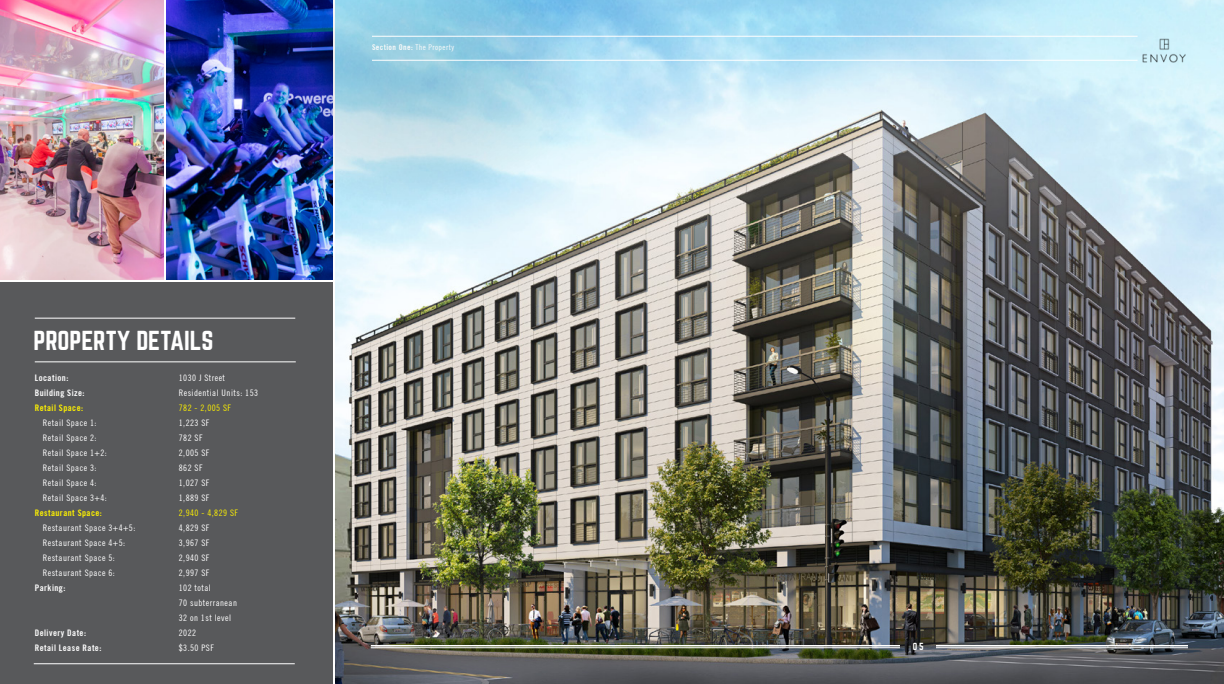
<style>
.page{position:relative;width:1224px;height:684px;background:#fff}
.page>*{position:absolute;margin:0;border:0;box-sizing:border-box;transform-origin:0 0}
.t1{font:24px "Norwester";letter-spacing:-.005em;color:#fff}
.t2{font:condensed 9px/15px "Trade Gothic No.18";letter-spacing:.05em;color:#fff}
.t3{font:700 condensed 9px "Trade Gothic No.20";letter-spacing:.05em;color:#fff}
.t4{font:700 condensed 9px "Trade Gothic No.20";letter-spacing:.05em;color:#fff200}
.t5{font:condensed 9px "Trade Gothic No.18";letter-spacing:.05em;color:#fff200}
.t6{font:9px "Norwester";color:#fff}
.t7{font:700 condensed 8px "Trade Gothic No.20";letter-spacing:.05em;color:#fafafa}
.s1{font-family:"Trade Gothic No.18";font-weight:400}
</style>
<div class="page">
<img style="left:166px;top:0;width:167px;height:279px">
<img style="left:0;top:0;width:164px;height:279px">
<img style="left:336px;top:0;width:888px;height:684px">
<hr style="left:371px;top:645px;width:529px;height:1px;background:#fff">
<hr style="left:371px;top:647px;width:529px;height:1px;background:#fff">
<hr style="left:936px;top:645px;width:252px;height:1px;background:#fff">
<hr style="left:936px;top:647px;width:252px;height:1px;background:#fff">
<div style="left:0;top:282px;width:333px;height:402px;background:#58595b"></div>
<hr style="left:35px;top:318px;width:260px;height:1px;background:#fff">
<hr style="left:34px;top:664px;width:261px;height:1px;background:#fff">
<hr style="left:35px;top:362px;width:261px;height:1px;background:#fff">
<img style="left:227px;top:0;width:371px;height:217px">
<hr style="left:372px;top:60px;width:766px;height:1px;background:#fff">
<hr style="left:372px;top:36px;width:766px;height:1px;background:#fff">
<img style="left:1139px;top:36px;width:49px;height:29px">
<h1 class="t1" style="left:34px;top:329px;width:181px">PROPERTY DETAILS</h1>
<p class="t3" style="left:35px;top:372px;width:35px">Location:</p>
<p class="t2" style="left:179px;top:370px;width:48px">1030 J Street</p>
<p class="t3" style="left:35px;top:387px;width:51px">Building Size:</p>
<p class="t2" style="left:179px;top:385px;width:81px">Residential Units: 153</p>
<p class="t4" style="left:35px;top:402px;width:50px">Retail Space:</p>
<p class="t5" style="left:179px;top:402px;width:54px">782 - 2,005 SF</p>
<p class="t2" style="left:43px;top:415px;width:55px">Retail Space 1:</p>
<p class="t2" style="left:179px;top:415px;width:32px">1,223 SF</p>
<p class="t2" style="left:43px;top:430px;width:55px">Retail Space 2:</p>
<p class="t2" style="left:179px;top:430px;width:25px">782 SF</p>
<p class="t2" style="left:43px;top:445px;width:66px">Retail Space 1+2:</p>
<p class="t2" style="left:179px;top:445px;width:32px">2,005 SF</p>
<p class="t2" style="left:43px;top:460px;width:55px">Retail Space 3:</p>
<p class="t2" style="left:179px;top:460px;width:25px">862 SF</p>
<p class="t2" style="left:43px;top:475px;width:55px">Retail Space 4:</p>
<p class="t2" style="left:179px;top:475px;width:32px">1,027 SF</p>
<p class="t2" style="left:43px;top:490px;width:66px">Retail Space 3+4:</p>
<p class="t2" style="left:179px;top:490px;width:32px">1,889 SF</p>
<p class="t4" style="left:35px;top:507px;width:69px">Restaurant Space:</p>
<p class="t5" style="left:179px;top:507px;width:61px">2,940 - 4,829 SF</p>
<p class="t2" style="left:43px;top:520px;width:94px">Restaurant Space 3+4+5:</p>
<p class="t2" style="left:179px;top:520px;width:32px">4,829 SF</p>
<p class="t2" style="left:43px;top:535px;width:84px">Restaurant Space 4+5:</p>
<p class="t2" style="left:179px;top:535px;width:32px">3,967 SF</p>
<p class="t2" style="left:43px;top:550px;width:74px">Restaurant Space 5:</p>
<p class="t2" style="left:179px;top:550px;width:32px">2,940 SF</p>
<p class="t2" style="left:43px;top:565px;width:74px">Restaurant Space 6:</p>
<p class="t2" style="left:179px;top:565px;width:32px">2,997 SF</p>
<p class="t3" style="left:35px;top:582px;width:32px">Parking:</p>
<p class="t2" style="left:179px;top:580px;width:60px">102 total<br>70 subterranean<br>32 on 1st level</p>
<p class="t3" style="left:35px;top:627px;width:53px">Delivery Date:</p>
<p class="t2" style="left:179px;top:625px;width:19px">2022</p>
<p class="t3" style="left:35px;top:642px;width:68px">Retail Lease Rate:</p>
<p class="t2" style="left:179px;top:640px;width:37px">$3.50 PSF</p>
<p class="t7" style="left:372px;top:43px;width:84px">Section One: <span class="s1">The Property</span></p>
<p class="t6" style="left:913px;top:642px;width:12px">05</p>
</div>
